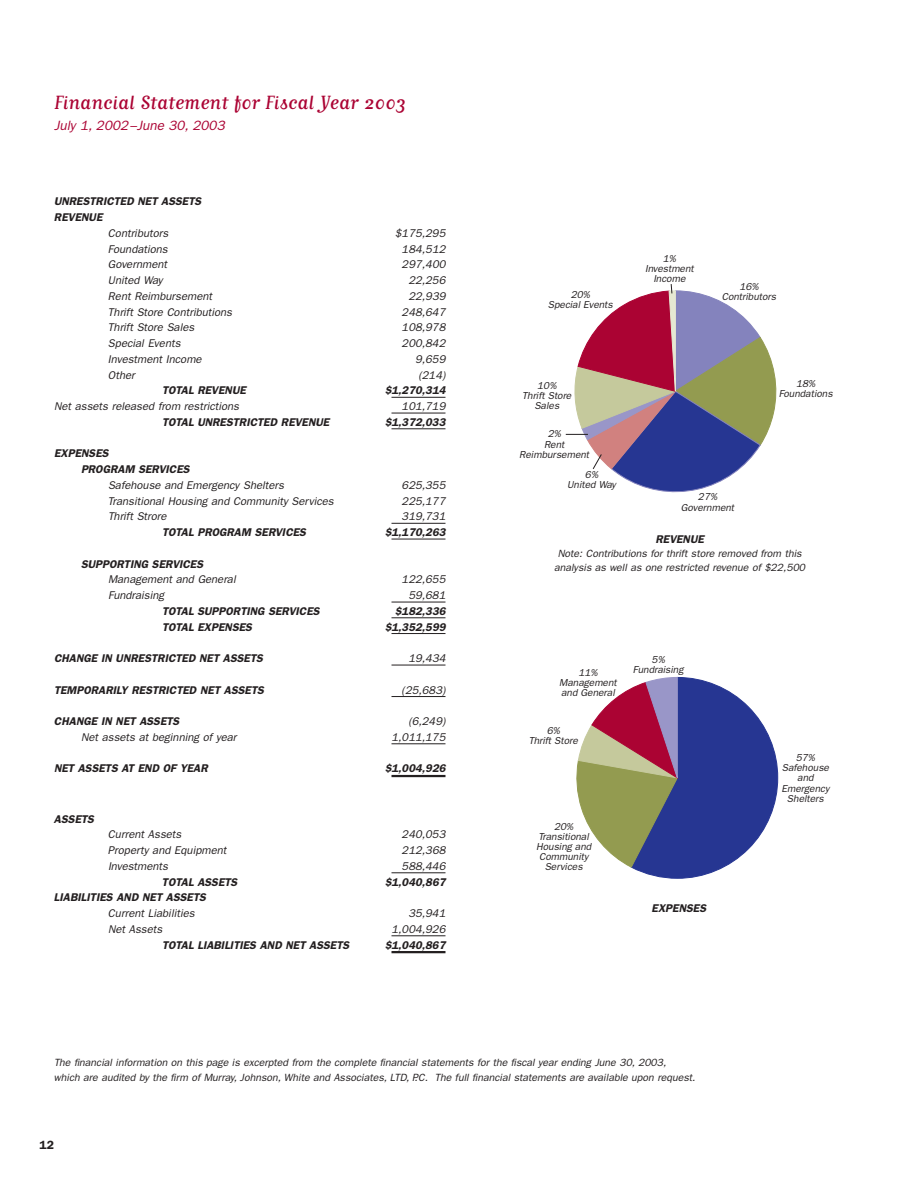
<style>
.page{position:relative;width:918px;height:1188px;background:#fff}
.page>*{position:absolute;margin:0;border:0;box-sizing:border-box;transform-origin:0 0}
.t1{font:22.5px "Matrix Script";color:#ab0333}
.t2{font:italic 13.5px "Franklin Gothic";color:#ab0333}
.t3{font:600 12px "Franklin Gothic";color:#231f20}
.t4{font:italic 11.25px "Franklin Gothic";color:#231f20}
.t5{font:italic 600 11.25px/15.8px "Franklin Gothic";color:#231f20}
.t6{font:italic 10.5px/14.2px "Franklin Gothic";color:#231f20;text-align:center}
.t7{font:italic 10.2px/10.2px "Franklin Gothic";color:#231f20;text-align:center}
</style>
<div class="page">
<hr style="left:392px;top:397px;width:53px;height:1px;background:#231f20">
<hr style="left:392px;top:413px;width:53px;height:1px;background:#231f20">
<hr style="left:392px;top:428px;width:53px;height:1px;background:#231f20">
<hr style="left:392px;top:523px;width:53px;height:1px;background:#231f20">
<hr style="left:392px;top:539px;width:53px;height:1px;background:#231f20">
<hr style="left:392px;top:602px;width:53px;height:1px;background:#231f20">
<hr style="left:392px;top:617px;width:53px;height:1px;background:#231f20">
<hr style="left:392px;top:633px;width:53px;height:1px;background:#231f20">
<hr style="left:392px;top:665px;width:53px;height:1px;background:#231f20">
<hr style="left:392px;top:696px;width:53px;height:1px;background:#231f20">
<hr style="left:392px;top:743px;width:53px;height:1px;background:#231f20">
<hr style="left:392px;top:775px;width:53px;height:2px;background:#231f20">
<hr style="left:392px;top:872px;width:53px;height:1px;background:#231f20">
<hr style="left:392px;top:935px;width:53px;height:1px;background:#231f20">
<hr style="left:392px;top:951px;width:53px;height:2px;background:#231f20">
<svg style="left:576px;top:677px;width:202px;height:202px"></svg>
<svg style="left:566px;top:284px;width:211px;height:209px"></svg>
<h1 class="t1" style="left:54px;top:89px;width:354px">Financial Statement for Fiscal Year 2003</h1>
<p class="t2" style="left:54px;top:121px;width:175px">July 1, 2002–June 30, 2003</p>
<p class="t5" style="left:54px;top:195px;width:151px">UNRESTRICTED NET ASSETS<br>REVENUE</p>
<p class="t4" style="left:108px;top:229px;width:64px">Contributors</p>
<p class="t4" style="left:395px;top:229px;width:54px">$175,295</p>
<p class="t4" style="left:108px;top:245px;width:63px">Foundations</p>
<p class="t4" style="left:402px;top:245px;width:47px">184,512</p>
<p class="t4" style="left:108px;top:261px;width:63px">Government</p>
<p class="t4" style="left:402px;top:261px;width:47px">297,400</p>
<p class="t4" style="left:108px;top:276px;width:56px">United Way</p>
<p class="t4" style="left:408px;top:276px;width:40px">22,256</p>
<p class="t4" style="left:108px;top:292px;width:108px">Rent Reimbursement</p>
<p class="t4" style="left:408px;top:292px;width:40px">22,939</p>
<p class="t4" style="left:108px;top:308px;width:128px">Thrift Store Contributions</p>
<p class="t4" style="left:402px;top:308px;width:47px">248,647</p>
<p class="t4" style="left:108px;top:324px;width:90px">Thrift Store Sales</p>
<p class="t4" style="left:402px;top:324px;width:47px">108,978</p>
<p class="t4" style="left:108px;top:339px;width:76px">Special Events</p>
<p class="t4" style="left:402px;top:339px;width:47px">200,842</p>
<p class="t4" style="left:108px;top:355px;width:97px">Investment Income</p>
<p class="t4" style="left:415px;top:355px;width:34px">9,659</p>
<p class="t4" style="left:108px;top:371px;width:30px">Other</p>
<p class="t4" style="left:419px;top:371px;width:30px">(214)</p>
<p class="t5" style="left:162px;top:384px;width:87px">TOTAL REVENUE</p>
<p class="t5" style="left:385px;top:384px;width:64px">$1,270,314</p>
<p class="t4" style="left:54px;top:402px;width:188px">Net assets released from restrictions</p>
<p class="t4" style="left:402px;top:402px;width:47px">101,719</p>
<p class="t5" style="left:162px;top:415px;width:171px">TOTAL UNRESTRICTED REVENUE</p>
<p class="t5" style="left:385px;top:415px;width:64px">$1,372,033</p>
<p class="t5" style="left:81px;top:447px;width:112px;text-indent:-27px">EXPENSES<br>PROGRAM SERVICES</p>
<p class="t4" style="left:108px;top:481px;width:180px">Safehouse and Emergency Shelters</p>
<p class="t4" style="left:402px;top:481px;width:47px">625,355</p>
<p class="t4" style="left:108px;top:497px;width:229px">Transitional Housing and Community Services</p>
<p class="t4" style="left:402px;top:497px;width:47px">225,177</p>
<p class="t4" style="left:108px;top:513px;width:62px">Thrift Strore</p>
<p class="t4" style="left:402px;top:513px;width:47px">319,731</p>
<p class="t5" style="left:162px;top:525px;width:147px">TOTAL PROGRAM SERVICES</p>
<p class="t5" style="left:385px;top:525px;width:64px">$1,170,263</p>
<p class="t5" style="left:81px;top:557px;width:126px">SUPPORTING SERVICES</p>
<p class="t4" style="left:108px;top:576px;width:131px">Management and General</p>
<p class="t4" style="left:402px;top:576px;width:47px">122,655</p>
<p class="t4" style="left:108px;top:591px;width:58px">Fundraising</p>
<p class="t4" style="left:408px;top:591px;width:40px">59,681</p>
<p class="t5" style="left:162px;top:604px;width:161px">TOTAL SUPPORTING SERVICES</p>
<p class="t5" style="left:395px;top:604px;width:54px">$182,336</p>
<p class="t5" style="left:162px;top:620px;width:93px">TOTAL EXPENSES</p>
<p class="t5" style="left:385px;top:620px;width:64px">$1,352,599</p>
<p class="t5" style="left:54px;top:651px;width:212px">CHANGE IN UNRESTRICTED NET ASSETS</p>
<p class="t4" style="left:408px;top:654px;width:40px">19,434</p>
<p class="t5" style="left:54px;top:683px;width:213px">TEMPORARILY RESTRICTED NET ASSETS</p>
<p class="t4" style="left:402px;top:686px;width:47px">(25,683)</p>
<p class="t5" style="left:54px;top:714px;width:129px">CHANGE IN NET ASSETS</p>
<p class="t4" style="left:408px;top:717px;width:40px">(6,249)</p>
<p class="t4" style="left:81px;top:733px;width:159px">Net assets at beginning of year</p>
<p class="t4" style="left:392px;top:733px;width:57px">1,011,175</p>
<p class="t5" style="left:54px;top:762px;width:157px">NET ASSETS AT END OF YEAR</p>
<p class="t5" style="left:385px;top:762px;width:64px">$1,004,926</p>
<p class="t5" style="left:54px;top:812px;width:43px">ASSETS</p>
<p class="t4" style="left:108px;top:831px;width:77px">Current Assets</p>
<p class="t4" style="left:402px;top:831px;width:47px">240,053</p>
<p class="t4" style="left:108px;top:846px;width:122px">Property and Equipment</p>
<p class="t4" style="left:402px;top:846px;width:47px">212,368</p>
<p class="t4" style="left:108px;top:862px;width:63px">Investments</p>
<p class="t4" style="left:402px;top:862px;width:47px">588,446</p>
<p class="t5" style="left:162px;top:875px;width:79px">TOTAL ASSETS</p>
<p class="t5" style="left:385px;top:875px;width:64px">$1,040,867</p>
<p class="t5" style="left:54px;top:891px;width:155px">LIABILITIES AND NET ASSETS</p>
<p class="t4" style="left:108px;top:909px;width:90px">Current Liabilities</p>
<p class="t4" style="left:408px;top:909px;width:40px">35,941</p>
<p class="t4" style="left:108px;top:925px;width:58px">Net Assets</p>
<p class="t4" style="left:392px;top:925px;width:57px">1,004,926</p>
<p class="t5" style="left:162px;top:938px;width:191px">TOTAL LIABILITIES AND NET ASSETS</p>
<p class="t5" style="left:385px;top:938px;width:64px">$1,040,867</p>
<p class="t7" style="left:548px;top:290px;width:68px">20%<br>Special Events</p>
<p class="t7" style="left:522px;top:381px;width:52px">10%<br>Thrift Store<br>Sales</p>
<p class="t7" style="left:519px;top:430px;width:73px">2%<br>Rent<br>Reimbursement</p>
<p class="t7" style="left:567px;top:470px;width:50px">6%<br>United Way</p>
<p class="t7" style="left:645px;top:254px;width:52px">1%<br>Investment<br>Income</p>
<p class="t7" style="left:722px;top:282px;width:58px">16%<br>Contributors</p>
<p class="t7" style="left:779px;top:380px;width:57px">18%<br>Foundations</p>
<p class="t7" style="left:681px;top:493px;width:56px">27%<br>Government</p>
<p class="t5" style="left:655px;top:532px;width:52px">REVENUE</p>
<p class="t6" style="left:554px;top:547px;width:254px">Note: Contributions for thrift store removed from this analysis as well as one restricted revenue of $22,500</p>
<p class="t7" style="left:559px;top:668px;width:61px">11%<br>Management and General</p>
<p class="t7" style="left:529px;top:726px;width:52px">6%<br>Thrift Store</p>
<p class="t7" style="left:633px;top:655px;width:52px">5%<br>Fundraising</p>
<p class="t7" style="left:536px;top:822px;width:58px">20%<br>Transitional<br>Housing and<br>Community<br>Services</p>
<p class="t5" style="left:652px;top:901px;width:58px">EXPENSES</p>
<p class="t7" style="left:782px;top:753px;width:51px">57%<br>Safehouse and<br>Emergency<br>Shelters</p>
<p class="t6" style="left:54px;top:1056px;width:645px;text-align:left">The financial information on this page is excerpted from the complete financial statements for the fiscal year ending June 30, 2003, which are audited by the firm of Murray, Johnson, White and Associates, LTD, P.C. The full financial statements are available upon request.</p>
<p class="t3" style="left:40px;top:1141px;width:16px">12</p>
</div>
